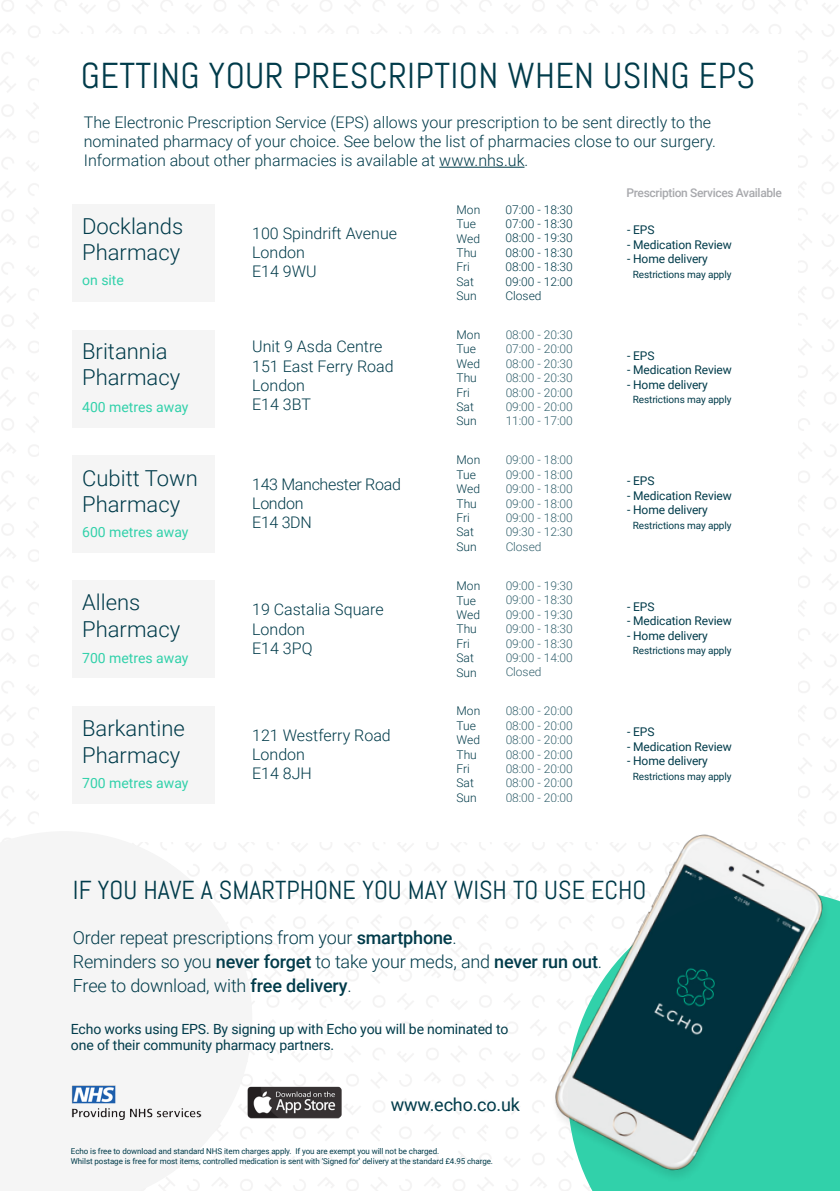
<style>
.page{position:relative;width:840px;height:1191px;background:#fff}
.page>*{position:absolute;margin:0;border:0;box-sizing:border-box;transform-origin:0 0}
.t1{font:36px "Abel";letter-spacing:.01em;color:#003b4a}
.t2{font:26px "Abel";color:#003b4a}
.t3{font:300 22px/26.4px "Roboto";color:#003b4a}
.t4{font:300 18px/24px "Roboto";letter-spacing:-.01em;color:#003b4a}
.t5{font:18px "Roboto";letter-spacing:-.01em;color:#003b4a}
.t6{font:300 16px/19.2px "Roboto";color:#003b4a}
.t7{font:300 16px/19.2px "Roboto";letter-spacing:-.02em;color:#003b4a}
.t8{font:14px/16.8px "Roboto";letter-spacing:-.01em;color:#003b4a}
.t9{font:14px "Roboto";color:#31d1aa}
.t10{font:300 12px/14.4px "Roboto";color:#003b4a}
.t11{font:12px "Roboto";letter-spacing:-.01em;color:#003b4a}
.t12{font:500 12px "Roboto";letter-spacing:-.03em;color:#a8a9ad}
.t13{font:10px "Roboto";letter-spacing:-.01em;color:#003b4a}
.t14{font:8px/9.6px "Roboto";letter-spacing:-.01em;color:#003b4a}
.s1{font-weight:500}
</style>
<div class="page">
<svg style="left:0;top:833px;width:252px;height:358px;fill:#f5f5f5"></svg>
<hr style="left:439px;top:167px;width:85px;height:1px;background:#003b4a">
<img style="left:245px;top:1085px;width:101px;height:34px">
<img style="left:72px;top:1085px;width:146px;height:34px">
<div style="left:72px;top:204px;width:143px;height:98px;background:#f5f5f5"></div>
<div style="left:72px;top:330px;width:143px;height:97px;background:#f5f5f5"></div>
<div style="left:72px;top:455px;width:143px;height:97px;background:#f5f5f5"></div>
<div style="left:72px;top:581px;width:143px;height:97px;background:#f5f5f5"></div>
<div style="left:72px;top:706px;width:143px;height:97px;background:#f5f5f5"></div>
<img style="left:530px;top:793px;width:309px;height:398px">
<h1 class="t1" style="left:81px;top:53px;width:675px">GETTING YOUR PRESCRIPTION WHEN USING EPS</h1>
<p class="t6" style="left:84px;top:113px;width:633px">The Electronic Prescription Service (EPS) allows your prescription to be sent directly to the nominated pharmacy of your choice. See below the list of pharmacies close to our surgery.<br>Information about other pharmacies is available at www.nhs.uk.</p>
<h3 class="t3" style="left:82px;top:213px;width:103px">Docklands<br>Pharmacy</h3>
<p class="t9" style="left:82px;top:272px;width:43px">on site</p>
<h3 class="t3" style="left:82px;top:338px;width:99px">Britannia<br>Pharmacy</h3>
<p class="t9" style="left:82px;top:398px;width:108px">400 metres away</p>
<h3 class="t3" style="left:82px;top:465px;width:117px">Cubitt Town<br>Pharmacy</h3>
<p class="t9" style="left:82px;top:524px;width:108px">600 metres away</p>
<h3 class="t3" style="left:82px;top:589px;width:99px">Allens<br>Pharmacy</h3>
<p class="t9" style="left:82px;top:649px;width:108px">700 metres away</p>
<h3 class="t3" style="left:82px;top:715px;width:104px">Barkantine<br>Pharmacy</h3>
<p class="t9" style="left:82px;top:775px;width:108px">700 metres away</p>
<p class="t12" style="left:626px;top:185px;width:157px">Prescription Services Available</p>
<h3 class="t6" style="left:252px;top:224px;width:146px">100 Spindrift Avenue<br>London<br>E14 9WU</h3>
<p class="t10" style="left:456px;top:202px;width:25px">Mon<br>Tue<br>Wed<br>Thu<br>Fri<br>Sat<br>Sun</p>
<p class="t10" style="left:505px;top:202px;width:69px;text-align:justify">07:00 - 18:30<br>07:00 - 18:30<br>08:00 - 19:30<br>08:00 - 18:30<br>08:00 - 18:30<br>09:00 - 12:00<br>Closed</p>
<p class="t11" style="left:626px;top:223px;width:29px">- EPS</p>
<p class="t11" style="left:626px;top:238px;width:106px">- Medication Review</p>
<p class="t11" style="left:626px;top:252px;width:82px">- Home delivery</p>
<p class="t13" style="left:632px;top:268px;width:100px">Restrictions may apply</p>
<h3 class="t6" style="left:252px;top:337px;width:143px">Unit 9 Asda Centre<br>151 East Ferry Road<br>London<br>E14 3BT</h3>
<p class="t10" style="left:456px;top:328px;width:25px">Mon<br>Tue<br>Wed<br>Thu<br>Fri<br>Sat<br>Sun</p>
<p class="t10" style="left:505px;top:328px;width:69px;text-align:justify">08:00 - 20:30<br>07:00 - 20:00<br>08:00 - 20:30<br>08:00 - 20:30<br>08:00 - 20:00<br>09:00 - 20:00<br>11:00 - 17:00</p>
<p class="t11" style="left:626px;top:349px;width:29px">- EPS</p>
<p class="t11" style="left:626px;top:363px;width:106px">- Medication Review</p>
<p class="t11" style="left:626px;top:377px;width:82px">- Home delivery</p>
<p class="t13" style="left:632px;top:394px;width:100px">Restrictions may apply</p>
<h3 class="t7" style="left:252px;top:475px;width:150px">143 Manchester Road<br>London<br>E14 3DN</h3>
<p class="t10" style="left:456px;top:453px;width:25px">Mon<br>Tue<br>Wed<br>Thu<br>Fri<br>Sat<br>Sun</p>
<p class="t10" style="left:505px;top:453px;width:69px;text-align:justify">09:00 - 18:00<br>09:00 - 18:00<br>09:00 - 18:00<br>09:00 - 18:00<br>09:00 - 18:00<br>09:30 - 12:30<br>Closed</p>
<p class="t11" style="left:626px;top:474px;width:29px">- EPS</p>
<p class="t11" style="left:626px;top:488px;width:106px">- Medication Review</p>
<p class="t11" style="left:626px;top:503px;width:82px">- Home delivery</p>
<p class="t13" style="left:632px;top:519px;width:100px">Restrictions may apply</p>
<h3 class="t6" style="left:252px;top:600px;width:133px">19 Castalia Square<br>London<br>E14 3PQ</h3>
<p class="t10" style="left:456px;top:579px;width:25px">Mon<br>Tue<br>Wed<br>Thu<br>Fri<br>Sat<br>Sun</p>
<p class="t10" style="left:505px;top:578px;width:69px;text-align:justify">09:00 - 19:30<br>09:00 - 18:30<br>09:00 - 19:30<br>09:00 - 18:30<br>09:00 - 18:30<br>09:00 - 14:00<br>Closed</p>
<p class="t11" style="left:626px;top:599px;width:29px">- EPS</p>
<p class="t11" style="left:626px;top:614px;width:106px">- Medication Review</p>
<p class="t11" style="left:626px;top:628px;width:82px">- Home delivery</p>
<p class="t13" style="left:632px;top:645px;width:100px">Restrictions may apply</p>
<h3 class="t6" style="left:252px;top:726px;width:140px">121 Westferry Road<br>London<br>E14 8JH</h3>
<p class="t10" style="left:456px;top:704px;width:25px">Mon<br>Tue<br>Wed<br>Thu<br>Fri<br>Sat<br>Sun</p>
<p class="t10" style="left:505px;top:704px;width:69px;text-align:justify">08:00 - 20:00<br>08:00 - 20:00<br>08:00 - 20:00<br>08:00 - 20:00<br>08:00 - 20:00<br>08:00 - 20:00<br>08:00 - 20:00</p>
<p class="t11" style="left:626px;top:725px;width:29px">- EPS</p>
<p class="t11" style="left:626px;top:739px;width:106px">- Medication Review</p>
<p class="t11" style="left:626px;top:754px;width:82px">- Home delivery</p>
<p class="t13" style="left:632px;top:770px;width:100px">Restrictions may apply</p>
<h2 class="t2" style="left:73px;top:873px;width:574px">IF YOU HAVE A SMARTPHONE YOU MAY WISH TO USE ECHO</h2>
<h3 class="t4" style="left:73px;top:926px;width:530px">Order repeat prescriptions from your <span class="s1">smartphone</span>.<br>Reminders so you <span class="s1">never forget</span> to take your meds, and <span class="s1">never run out</span>.<br>Free to download, with <span class="s1">free delivery</span>.</h3>
<p class="t8" style="left:71px;top:1020px;width:438px">Echo works using EPS. By signing up with Echo you will be nominated to one of their community pharmacy partners.</p>
<h3 class="t5" style="left:390px;top:1094px;width:131px">www.echo.co.uk</h3>
<p class="t14" style="left:71px;top:1146px;width:423px">Echo is free to download and standard NHS item charges apply. If you are exempt you will not be charged.<br>Whilst postage is free for most items, controlled medication is sent with ‘Signed for’ delivery at the standard £4.95 charge.</p>
</div>
